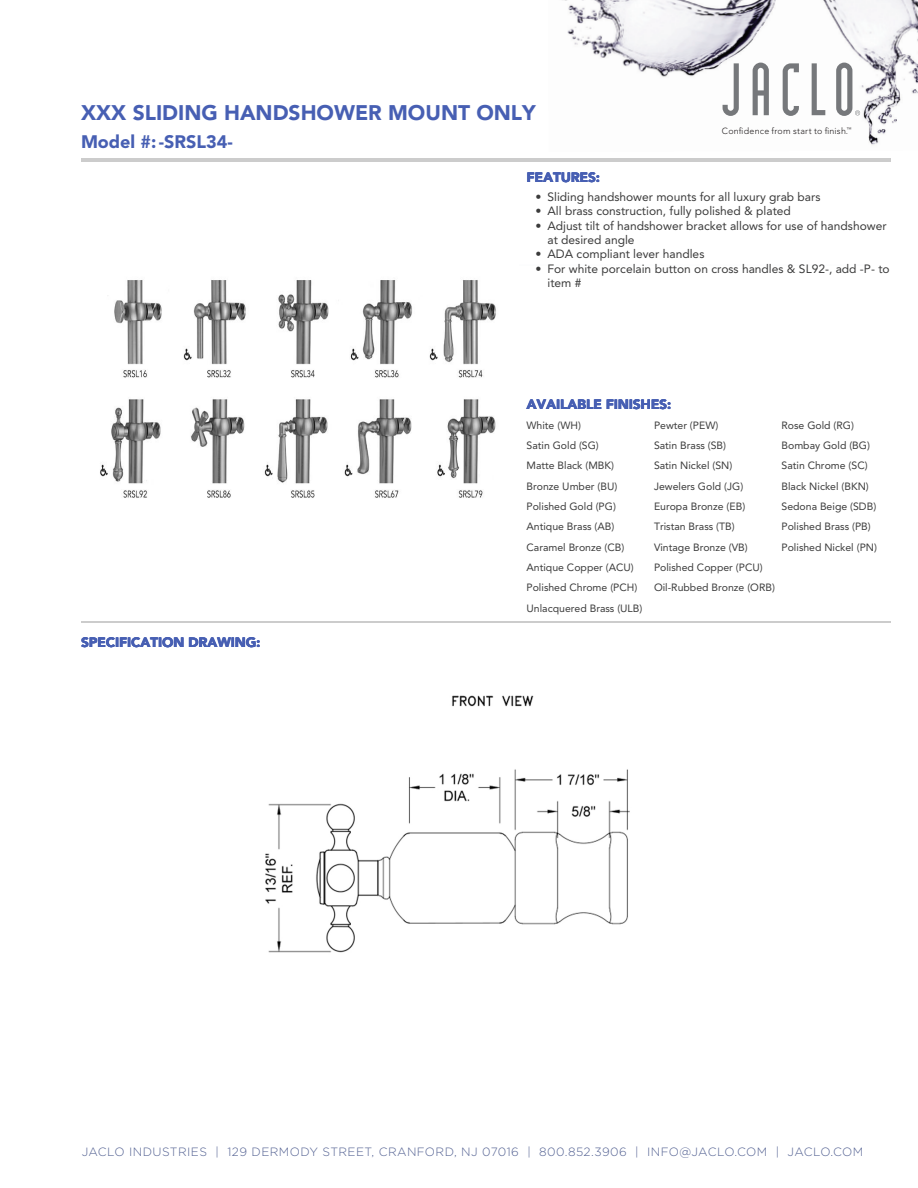
<style>
.page{position:relative;width:918px;height:1188px;background:#fff}
.page>*{position:absolute;margin:0;border:0;box-sizing:border-box;transform-origin:0 0}
.t1{font:900 21px "Avenir LT Std";color:#475fb3}
.t2{font:900 18px "Avenir LT Std";color:#475fb3}
.t3{font:900 13.5px "Avenir LT Std";color:#475fb3}
.t4{font:12px/14.4px "Avenir LT Std";color:#3b3b3b}
.t5{font:300 12px "Gotham";letter-spacing:.035em;color:#536192}
.t6{font:10.5px "Avenir LT Std";color:#3b3b3b}
.t7{font:300 8.85px "Avenir LT Std";letter-spacing:.03em;color:#231f20}
</style>
<div class="page">
<img style="left:564px;top:0;width:354px;height:145px">
<svg style="left:723px;top:63px;width:16px;height:53px"></svg>
<svg style="left:753px;top:63px;width:16px;height:52px"></svg>
<svg style="left:783px;top:63px;width:16px;height:53px"></svg>
<svg style="left:812px;top:63px;width:13px;height:52px"></svg>
<svg style="left:836px;top:63px;width:24px;height:53px"></svg>
<hr style="left:516px;top:265px;width:348px;height:1px;background:#fbfcfd">
<hr style="left:81px;top:159px;width:810px;height:3px;background:#ccc">
<img style="left:100px;top:280px;width:396px;height:218px">
<hr style="left:81px;top:621px;width:810px;height:2px;background:#ccc">
<img style="left:265px;top:695px;width:365px;height:258px">
<h1 class="t1" style="left:81px;top:100px;width:456px">XXX SLIDING HANDSHOWER MOUNT ONLY</h1>
<h2 class="t2" style="left:81px;top:131px;width:153px">Model #:-SRSL34-</h2>
<p class="t3" style="left:526px;top:169px;width:75px">FEATURES:</p>
<p class="t4" style="left:536px;top:190px;width:286px">• Sliding handshower mounts for all luxury grab bars</p>
<p class="t4" style="left:536px;top:204px;width:257px">• All brass construction, fully polished &amp; plated</p>
<p class="t4" style="left:548px;top:218px;width:341px;text-indent:-12px">• Adjust tilt of handshower bracket allows for use of handshower at desired angle</p>
<p class="t4" style="left:536px;top:247px;width:170px">• ADA compliant lever handles</p>
<p class="t4" style="left:548px;top:261px;width:344px;text-indent:-12px">• For white porcelain button on cross handles &amp; SL92-, add -P- to item #</p>
<p class="t7" style="left:722px;top:126px;width:131px">Confidence from start to finish.<sup>™</sup></p>
<p class="t3" style="left:81px;top:634px;width:181px">SPECIFICATION DRAWING:</p>
<p class="t3" style="left:526px;top:396px;width:146px">AVAILABLE FINISHES:</p>
<p class="t6" style="left:526px;top:419px;width:56px">White (WH)</p>
<p class="t6" style="left:654px;top:419px;width:66px">Pewter (PEW)</p>
<p class="t6" style="left:782px;top:419px;width:74px">Rose Gold (RG)</p>
<p class="t6" style="left:526px;top:439px;width:74px">Satin Gold (SG)</p>
<p class="t6" style="left:654px;top:439px;width:74px">Satin Brass (SB)</p>
<p class="t6" style="left:782px;top:439px;width:90px">Bombay Gold (BG)</p>
<p class="t6" style="left:526px;top:460px;width:89px">Matte Black (MBK)</p>
<p class="t6" style="left:654px;top:460px;width:80px">Satin Nickel (SN)</p>
<p class="t6" style="left:782px;top:460px;width:88px">Satin Chrome (SC)</p>
<p class="t6" style="left:526px;top:480px;width:92px">Bronze Umber (BU)</p>
<p class="t6" style="left:654px;top:480px;width:91px">Jewelers Gold (JG)</p>
<p class="t6" style="left:782px;top:480px;width:89px">Black Nickel (BKN)</p>
<p class="t6" style="left:526px;top:500px;width:91px">Polished Gold (PG)</p>
<p class="t6" style="left:654px;top:500px;width:93px">Europa Bronze (EB)</p>
<p class="t6" style="left:782px;top:500px;width:96px">Sedona Beige (SDB)</p>
<p class="t6" style="left:526px;top:521px;width:89px">Antique Brass (AB)</p>
<p class="t6" style="left:654px;top:521px;width:82px">Tristan Brass (TB)</p>
<p class="t6" style="left:782px;top:521px;width:91px">Polished Brass (PB)</p>
<p class="t6" style="left:526px;top:541px;width:99px">Caramel Bronze (CB)</p>
<p class="t6" style="left:654px;top:541px;width:95px">Vintage Bronze (VB)</p>
<p class="t6" style="left:782px;top:541px;width:97px">Polished Nickel (PN)</p>
<p class="t6" style="left:526px;top:561px;width:109px">Antique Copper (ACU)</p>
<p class="t6" style="left:654px;top:561px;width:110px">Polished Copper (PCU)</p>
<p class="t6" style="left:526px;top:582px;width:112px">Polished Chrome (PCH)</p>
<p class="t6" style="left:654px;top:582px;width:122px">Oil-Rubbed Bronze (ORB)</p>
<p class="t6" style="left:526px;top:602px;width:117px">Unlacquered Brass (ULB)</p>
<p class="t5" style="left:82px;top:1144px;width:783px">JACLO INDUSTRIES | 129 DERMODY STREET, CRANFORD, NJ 07016 | 800.852.3906 | INFO@JACLO.COM | JACLO.COM</p>
</div>
